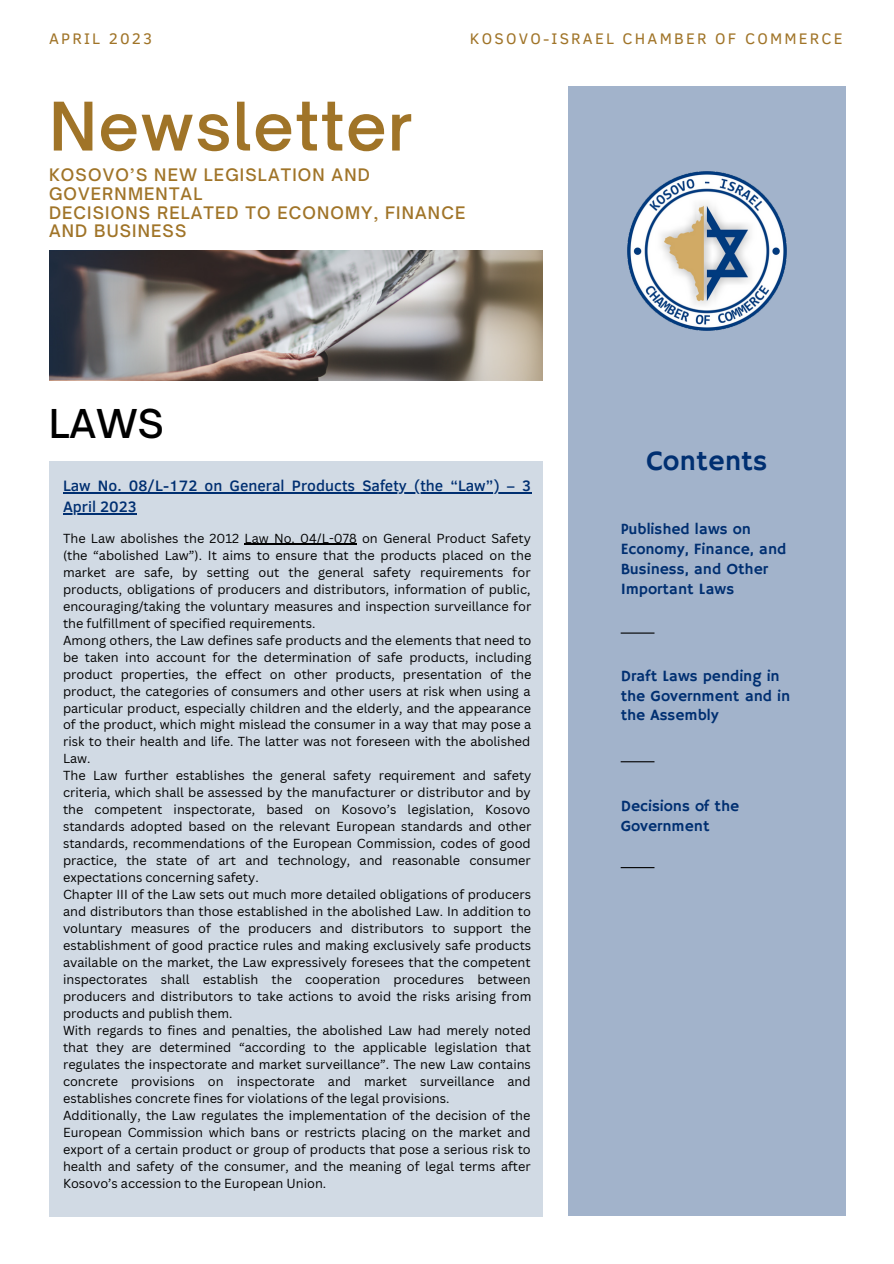
<style>
.page{position:relative;width:894px;height:1264px;background:#fff}
.page>*{position:absolute;margin:0;border:0;box-sizing:border-box;transform-origin:0 0}
.t1{font:600 64.05px "Open Sauce One";letter-spacing:.02em;color:#a07428}
.t2{font:500 38.1px "Open Sauce One";color:#000}
.t3{font:28.5px "Hammersmith One";color:#002f71}
.t4{font:500 16.5px/18.6px "Open Sauce One";letter-spacing:.07em;color:#a07428}
.t5{font:15.75px "Clear Sans";letter-spacing:.14em;color:#a07428}
.t6{font:15.6px/19.8px "Hammersmith One";color:#002f71}
.t7{font:500 15.45px/21.5px "Clear Sans";color:#002f71}
.t8{font:12.75px/17px "Canva Sans";color:#000}
</style>
<div class="page">
<div style="left:568px;top:86px;width:277px;height:1130px;background:#a2b3cb"></div>
<hr style="left:620px;top:632px;width:34px;height:1px;background:#000">
<hr style="left:620px;top:761px;width:34px;height:1px;background:#000">
<img style="left:161px;top:250px;width:381px;height:130px">
<svg style="left:49px;top:250px;width:112px;height:130px;background:#67686d"></svg>
<img style="left:627px;top:171px;width:159px;height:159px">
<div style="left:49px;top:461px;width:493px;height:755px;background:#d1dae4"></div>
<svg style="left:430px;top:251px;width:112px;height:129px;background:#978d7f"></svg>
<hr style="left:620px;top:867px;width:34px;height:1px;background:#000">
<hr style="left:244px;top:544px;width:112px;height:1px;background:#000">
<hr style="left:63px;top:492px;width:468px;height:1px;background:#002f71">
<hr style="left:63px;top:513px;width:74px;height:1px;background:#002f71">
<p class="t5" style="left:49px;top:27px;width:105px">APRIL 2023</p>
<p class="t5" style="left:470px;top:27px;width:374px">KOSOVO-ISRAEL CHAMBER OF COMMERCE</p>
<h1 class="t1" style="left:49px;top:86px;width:364px">Newsletter</h1>
<p class="t4" style="left:49px;top:166px;width:417px">KOSOVO’S NEW LEGISLATION AND<br>GOVERNMENTAL<br>DECISIONS RELATED TO ECONOMY, FINANCE<br>AND BUSINESS</p>
<h2 class="t2" style="left:49px;top:399px;width:116px">LAWS</h2>
<p class="t7" style="left:63px;top:474px;width:469px">Law No. 08/L-172 on General Products Safety (the “Law”) – 3<br>April 2023</p>
<p class="t8" style="left:63px;top:529px;width:470px">The Law abolishes the 2012 Law No. 04/L-078 on General Product Safety (the “abolished Law”). It aims to ensure that the products placed on the market are safe, by setting out the general safety requirements for products, obligations of producers and distributors, information of public, encouraging/taking the voluntary measures and inspection surveillance for the fulfillment of specified requirements.<br>Among others, the Law defines safe products and the elements that need to be taken into account for the determination of safe products, including product properties, the effect on other products, presentation of the product, the categories of consumers and other users at risk when using a particular product, especially children and the elderly, and the appearance of the product, which might mislead the consumer in a way that may pose a risk to their health and life. The latter was not foreseen with the abolished Law.<br>The Law further establishes the general safety requirement and safety criteria, which shall be assessed by the manufacturer or distributor and by the competent inspectorate, based on Kosovo’s legislation, Kosovo standards adopted based on the relevant European standards and other standards, recommendations of the European Commission, codes of good practice, the state of art and technology, and reasonable consumer expectations concerning safety.<br>Chapter III of the Law sets out much more detailed obligations of producers and distributors than those established in the abolished Law. In addition to voluntary measures of the producers and distributors to support the establishment of good practice rules and making exclusively safe products available on the market, the Law expressively foresees that the competent inspectorates shall establish the cooperation procedures between producers and distributors to take actions to avoid the risks arising from products and publish them.<br>With regards to fines and penalties, the abolished Law had merely noted that they are determined “according to the applicable legislation that regulates the inspectorate and market surveillance”. The new Law contains concrete provisions on inspectorate and market surveillance and establishes concrete fines for violations of the legal provisions.<br>Additionally, the Law regulates the implementation of the decision of the European Commission which bans or restricts placing on the market and export of a certain product or group of products that pose a serious risk to health and safety of the consumer, and the meaning of legal terms after Kosovo’s accession to the European Union.</p>
<h3 class="t3" style="left:646px;top:445px;width:122px">Contents</h3>
<p class="t6" style="left:620px;top:520px;width:167px">Published laws on<br>Economy, Finance, and<br>Business, and Other<br>Important Laws</p>
<p class="t6" style="left:620px;top:666px;width:171px">Draft Laws pending in the Government and in the Assembly</p>
<p class="t6" style="left:620px;top:796px;width:120px">Decisions of the<br>Government</p>
</div>
